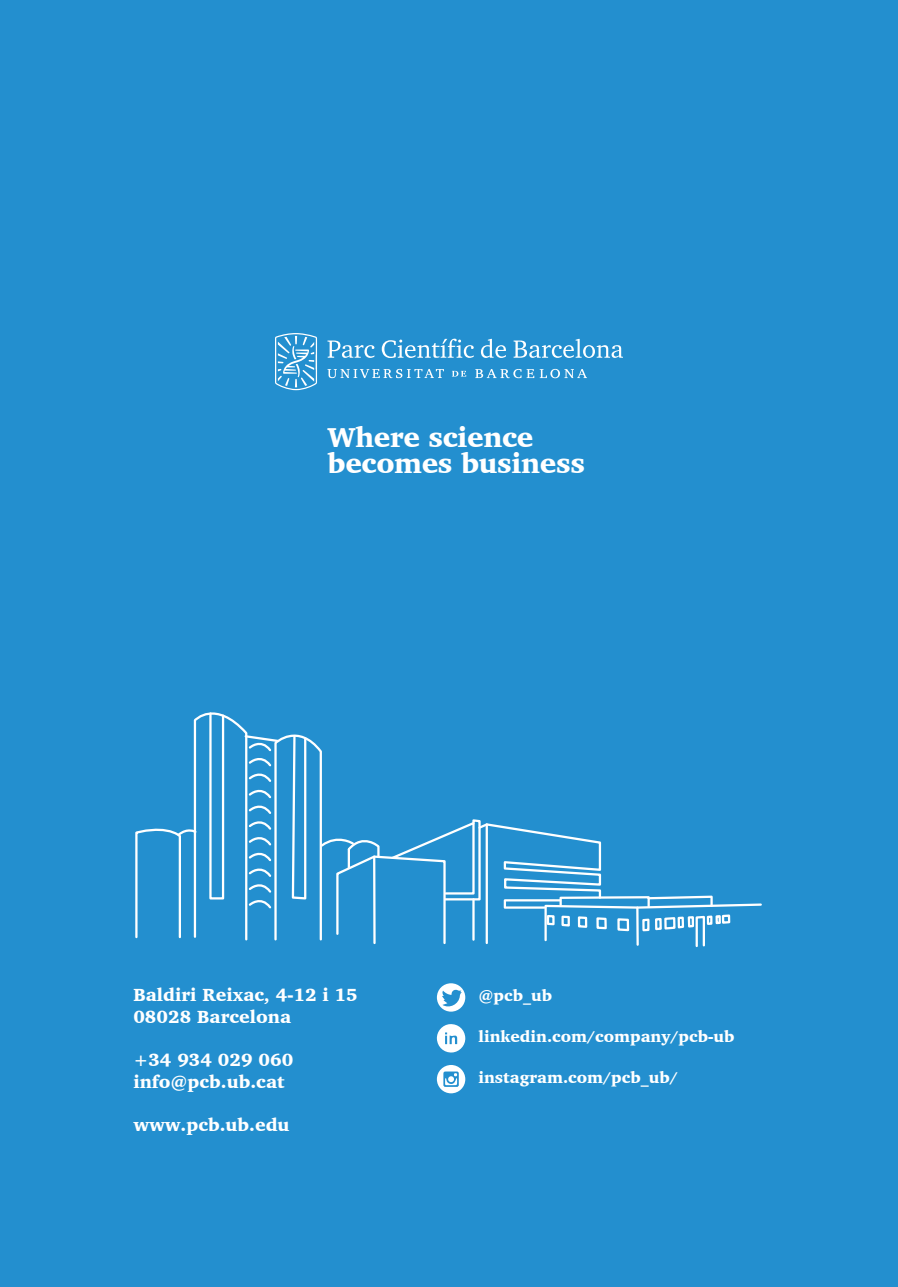
<style>
.page{position:relative;width:898px;height:1287px;background:#fff}
.page>*{position:absolute;margin:0;border:0;box-sizing:border-box;transform-origin:0 0}
.t1{font:900 28px/26px "Charter BT";letter-spacing:-.01em;color:#fff}
.t2{font:900 18px/21.6px "Charter BT";color:#fff}
.t3{font:900 16px "Charter BT";color:#fff}
</style>
<div class="page">
<div style="left:0;top:0;width:897px;height:1286px;background:#238fcf"></div>
<svg style="left:327px;top:369px;width:117px;height:9px"></svg>
<svg style="left:475px;top:369px;width:112px;height:9px"></svg>
<svg style="left:452px;top:371px;width:14px;height:5px"></svg>
<svg style="left:327px;top:340px;width:47px;height:18px"></svg>
<svg style="left:381px;top:339px;width:92px;height:19px"></svg>
<svg style="left:481px;top:339px;width:25px;height:19px"></svg>
<svg style="left:513px;top:339px;width:109px;height:19px"></svg>
<svg style="left:275px;top:333px;width:42px;height:57px"></svg>
<svg style="left:436px;top:1024px;width:29px;height:29px"></svg>
<svg style="left:437px;top:983px;width:28px;height:28px"></svg>
<svg style="left:436px;top:1065px;width:29px;height:28px"></svg>
<img style="left:897px;top:0;width:1px;height:1286px">
<svg style="left:135px;top:712px;width:627px;height:235px"></svg>
<h1 class="t1" style="left:327px;top:424px;width:259px">Where science becomes business</h1>
<p class="t2" style="left:133px;top:983px;width:226px">Baldiri Reixac, 4-12 i 15<br>08028 Barcelona</p>
<p class="t2" style="left:133px;top:1048px;width:161px">+34 934 029 060 info@pcb.ub.cat</p>
<p class="t2" style="left:133px;top:1113px;width:158px">www.pcb.ub.edu</p>
<p class="t3" style="left:478px;top:985px;width:75px">@pcb_ub</p>
<p class="t3" style="left:478px;top:1026px;width:258px">linkedin.com/company/pcb-ub</p>
<p class="t3" style="left:478px;top:1067px;width:201px">instagram.com/pcb_ub/</p>
</div>
